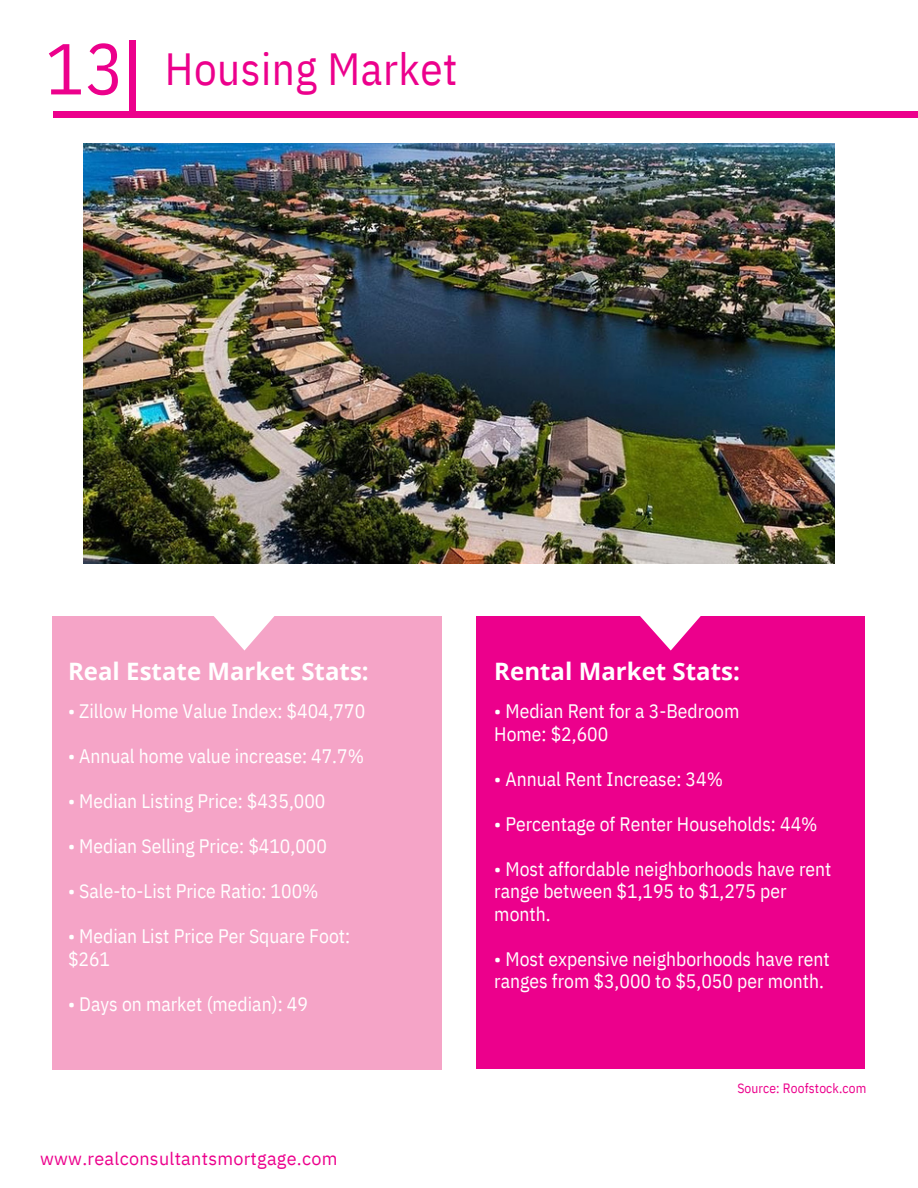
<style>
.page{position:relative;width:918px;height:1188px;background:#fff}
.page>*{position:absolute;margin:0;border:0;box-sizing:border-box;transform-origin:0 0}
.t1{font:72px "IBM Plex Sans Cond";color:#ec008c}
.t2{font:45px "IBM Plex Sans Cond";letter-spacing:.01em;color:#ec008c}
.t3{font:700 24px "Open Sans";color:#fff}
.t4{font:19.5px/22.5px "IBM Plex Sans Cond";color:#fff}
.t5{font:18px "IBM Plex Sans";letter-spacing:.015em;color:#ec008c}
.t6{font:13.5px "IBM Plex Sans Cond";letter-spacing:.01em;color:#ec008c}
</style>
<div class="page">
<div style="left:53px;top:616px;width:389px;height:454px;background:#f5a4c7"></div>
<svg style="left:214px;top:616px;width:61px;height:35px"></svg>
<div style="left:477px;top:617px;width:387px;height:452px;background:#ec008c"></div>
<svg style="left:639px;top:616px;width:63px;height:35px"></svg>
<div style="left:54px;top:112px;width:864px;height:6px;background:#ec008c"></div>
<div style="left:130px;top:40px;width:6px;height:72px;background:#ec008c"></div>
<img style="left:83px;top:144px;width:752px;height:419px">
<p class="t1" style="left:45px;top:21px;width:80px">13</p>
<p class="t2" style="left:165px;top:39px;width:294px">Housing Market</p>
<p class="t3" style="left:68px;top:654px;width:302px">Real Estate Market Stats:</p>
<p class="t3" style="left:494px;top:654px;width:247px">Rental Market Stats:</p>
<p class="t4" style="left:68px;top:700px;width:299px">• Zillow Home Value Index: $404,770</p>
<p class="t4" style="left:68px;top:745px;width:297px">• Annual home value increase: 47.7%</p>
<p class="t4" style="left:68px;top:790px;width:259px">• Median Listing Price: $435,000</p>
<p class="t4" style="left:68px;top:835px;width:260px">• Median Selling Price: $410,000</p>
<p class="t4" style="left:68px;top:880px;width:252px">• Sale-to-List Price Ratio: 100%</p>
<p class="t4" style="left:68px;top:925px;width:284px">• Median List Price Per Square Foot:</p>
<p class="t4" style="left:68px;top:947px;width:44px">$261</p>
<p class="t4" style="left:68px;top:992px;width:241px">• Days on market (median): 49</p>
<p class="t4" style="left:494px;top:700px;width:247px">• Median Rent for a 3-Bedroom</p>
<p class="t4" style="left:494px;top:722px;width:116px">Home: $2,600</p>
<p class="t4" style="left:494px;top:767px;width:230px">• Annual Rent Increase: 34%</p>
<p class="t4" style="left:494px;top:812px;width:325px">• Percentage of Renter Households: 44%</p>
<p class="t4" style="left:494px;top:857px;width:339px">• Most affordable neighborhoods have rent range between $1,195 to $1,275 per month.</p>
<p class="t4" style="left:494px;top:947px;width:337px">• Most expensive neighborhoods have rent ranges from $3,000 to $5,050 per month.</p>
<p class="t5" style="left:40px;top:1146px;width:299px">www.realconsultantsmortgage.com</p>
<p class="t6" style="left:737px;top:1079px;width:131px">Source: Roofstock.com</p>
</div>
